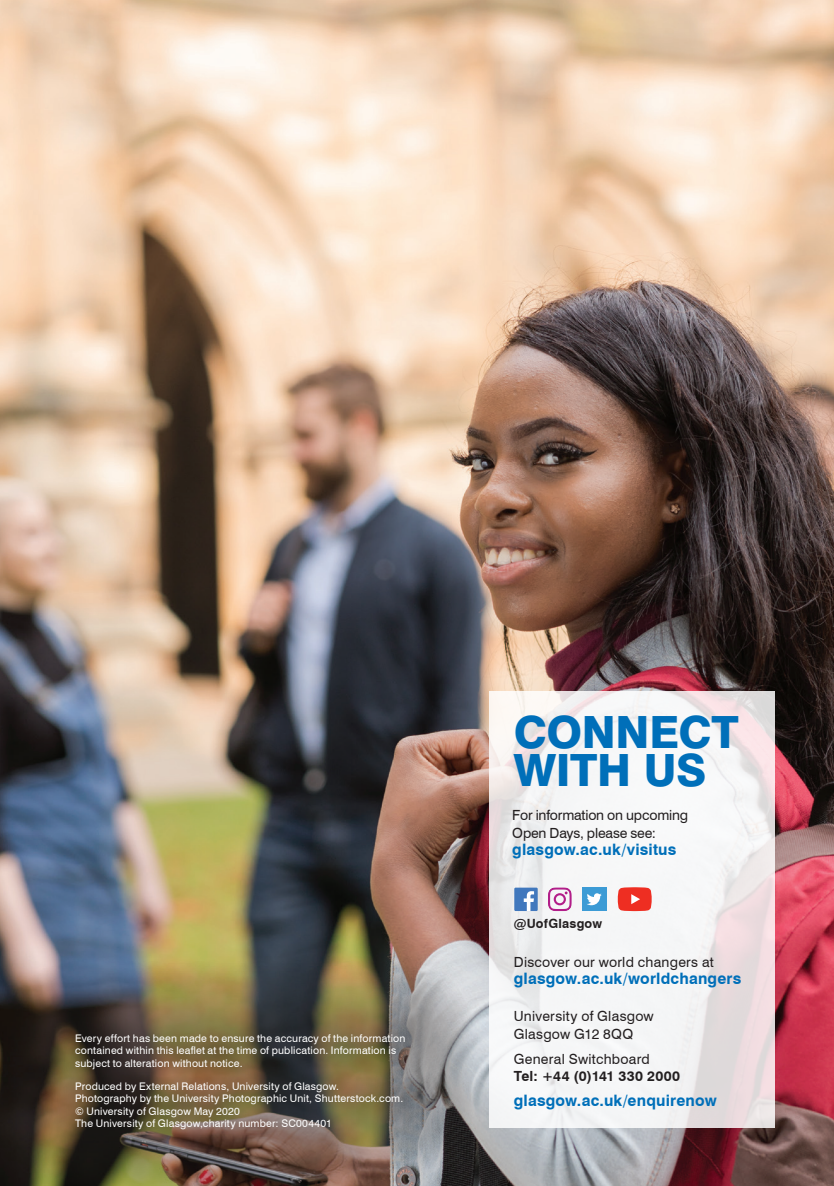
<style>
.page{position:relative;width:834px;height:1186px;background:#fff}
.page>*{position:absolute;margin:0;border:0;box-sizing:border-box;transform-origin:0 0}
.t1{font:800 44.45px/38.1px "Swiss 721 BT";letter-spacing:-.01em;color:#006fb9}
.t2{font:700 15.75px "Swiss 721 BT";letter-spacing:.01em;color:#006fb9}
.t3{font:14px/17.5px "Swiss 721 BT";letter-spacing:.015em;color:#231f20}
.t4{font:14px/17.5px "Swiss 721 BT";letter-spacing:-.015em;color:#231f20}
.t5{font:700 14px "Swiss 721 BT";letter-spacing:.025em;color:#231f20}
.t6{font:700 12.78px "Swiss 721 BT";letter-spacing:.015em;color:#231f20}
.t7{font:10.5px/12.6px "Swiss 721 BT";letter-spacing:.015em;color:#fff}
</style>
<div class="page">
<img style="left:0;top:0;width:833px;height:1186px">
<svg style="left:489px;top:691px;width:285px;height:436px;fill:#f5f5f6"></svg>
<div style="left:514px;top:887px;width:23px;height:24px;background:#4178bd"></div>
<svg style="left:523px;top:891px;width:11px;height:20px"></svg>
<div style="left:582px;top:887px;width:24px;height:24px;background:#3c9bd5"></div>
<svg style="left:587px;top:893px;width:14px;height:12px"></svg>
<svg style="left:617px;top:887px;width:34px;height:24px"></svg>
<svg style="left:548px;top:887px;width:23px;height:24px"></svg>
<div style="left:1px;top:959px;width:478px;height:227px;background:#231f20;opacity:.75"></div>
<p class="t7" style="left:75px;top:1031px;width:332px">Every effort has been made to ensure the accuracy of the information contained within this leaflet at the time of publication. Information is subject to alteration without notice.</p>
<p class="t7" style="left:75px;top:1079px;width:329px">Produced by External Relations, University of Glasgow.<br>Photography by the University Photographic Unit, Shutterstock.com. © University of Glasgow May 2020<br>The University of Glasgow,charity number: SC004401</p>
<h1 class="t1" style="left:513px;top:713px;width:227px">CONNECT<br>WITH US</h1>
<h3 class="t4" style="left:512px;top:806px;width:177px">For information on upcoming<br>Open Days, please see:</h3>
<h2 class="t2" style="left:512px;top:840px;width:166px">glasgow.ac.uk/visitus</h2>
<p class="t6" style="left:513px;top:916px;width:90px">@UofGlasgow</p>
<h3 class="t3" style="left:513px;top:952px;width:201px">Discover our world changers at</h3>
<h2 class="t2" style="left:513px;top:969px;width:229px">glasgow.ac.uk/worldchangers</h2>
<h3 class="t3" style="left:513px;top:1007px;width:141px">University of Glasgow<br>Glasgow G12 8QQ</h3>
<h3 class="t3" style="left:513px;top:1049px;width:137px">General Switchboard</h3>
<h3 class="t5" style="left:513px;top:1067px;width:168px">Tel: +44 (0)141 330 2000</h3>
<h2 class="t2" style="left:513px;top:1090px;width:204px">glasgow.ac.uk/enquirenow</h2>
</div>
